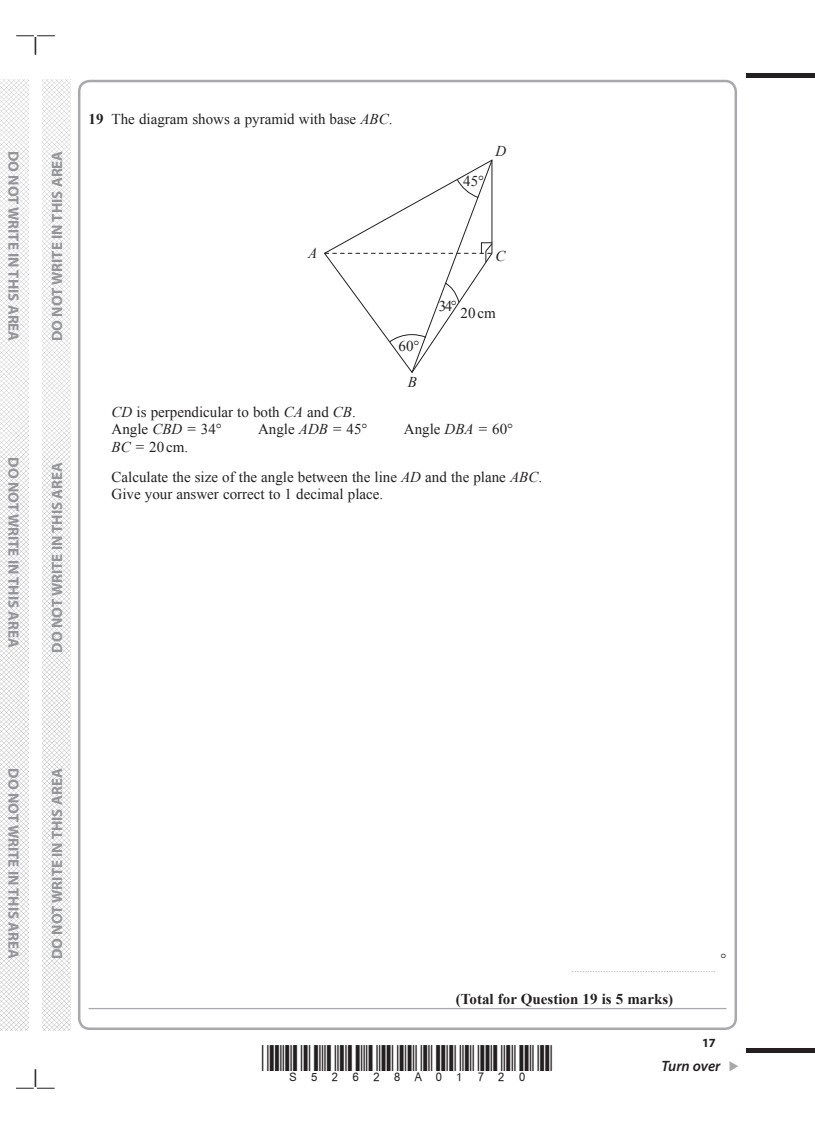
<style>
.page{position:relative;width:815px;height:1124px;background:#fff}
.page>*{position:absolute;margin:0;border:0;box-sizing:border-box;transform-origin:0 0}
.t1{font:15px/17.5px "Times New Roman";color:#231f20}
.t2{font:700 15px "Myriad Pro";color:#939598}
.t3{font:700 15px "Times New Roman";color:#231f20}
.t4{font:italic 600 15px "Myriad Pro";letter-spacing:-.005em;color:#231f20}
.t5{font:italic 15px "Times New Roman";color:#231f20}
.t6{font:700 12.5px "Myriad Pro";color:#231f20}
.t7{font:7.5px "Times New Roman";color:#231f20}
.s1{font-weight:700}
.s2{font-style:italic}
</style>
<div class="page">
<hr style="left:746px;top:73px;width:69px;height:4px;background:#231f20">
<div style="left:746px;top:1047px;width:69px;height:5px;background:#231f20"></div>
<svg style="left:16px;top:35px;width:39px;height:20px"></svg>
<svg style="left:16px;top:1069px;width:39px;height:19px"></svg>
<img style="left:0;top:80px;width:28px;height:949px">
<img style="left:43px;top:80px;width:28px;height:949px">
<svg style="left:729px;top:1061px;width:9px;height:10px"></svg>
<hr style="left:89px;top:1007px;width:637px;height:2px;background:#a8a9ad">
<svg style="left:325px;top:159px;width:168px;height:214px"></svg>
<p class="t2" style="left:23px;top:151px;width:192px;rotate:90deg">DO NOT WRITE IN THIS AREA</p>
<p class="t2" style="left:23px;top:457px;width:192px;rotate:90deg">DO NOT WRITE IN THIS AREA</p>
<p class="t2" style="left:47px;top:341px;width:192px;rotate:-90deg">DO NOT WRITE IN THIS AREA</p>
<p class="t2" style="left:47px;top:652px;width:192px;rotate:-90deg">DO NOT WRITE IN THIS AREA</p>
<p class="t1" style="left:89px;top:110px;width:305px"><span class="s1">19</span> The diagram shows a pyramid with base <span class="s2">ABC</span>.</p>
<p class="t1" style="left:463px;top:172px;width:22px">45°</p>
<p class="t5" style="left:495px;top:140px;width:12px">D</p>
<p class="t5" style="left:308px;top:242px;width:11px">A</p>
<p class="t1" style="left:399px;top:336px;width:22px">60°</p>
<p class="t5" style="left:408px;top:371px;width:11px">B</p>
<p class="t5" style="left:495px;top:245px;width:12px">C</p>
<p class="t1" style="left:439px;top:297px;width:20px">34°</p>
<p class="t1" style="left:461px;top:304px;width:37px">20 cm</p>
<p class="t1" style="left:112px;top:402px;width:246px"><span class="s2">CD</span> is perpendicular to both <span class="s2">CA</span> and <span class="s2">CB</span>.<br>Angle <span class="s2">CBD</span> = 34°</p>
<p class="t1" style="left:258px;top:420px;width:111px">Angle <span class="s2">ADB</span> = 45°</p>
<p class="t1" style="left:404px;top:420px;width:111px">Angle <span class="s2">DBA</span> = 60°</p>
<p class="t1" style="left:112px;top:431px;width:432px;line-height:30px"><span class="s2">BC</span> = 20 cm.<br>Calculate the size of the angle between the line <span class="s2">AD</span> and the plane <span class="s2">ABC</span>.</p>
<p class="t1" style="left:112px;top:485px;width:273px">Give your answer correct to 1 decimal place.</p>
<p class="t2" style="left:23px;top:768px;width:192px;rotate:90deg">DO NOT WRITE IN THIS AREA</p>
<p class="t2" style="left:47px;top:958px;width:192px;rotate:-90deg">DO NOT WRITE IN THIS AREA</p>
<p class="t1" style="left:720px;top:950px;width:7px">°</p>
<p class="t7" style="left:572px;top:964px;width:145px">.......................................................</p>
<p class="t3" style="left:456px;top:988px;width:219px">(Total for Question 19 is 5 marks)</p>
<p class="t6" style="left:702px;top:1034px;width:15px">17</p>
<p class="t4" style="left:662px;top:1056px;width:60px">Turn over</p>
</div>
